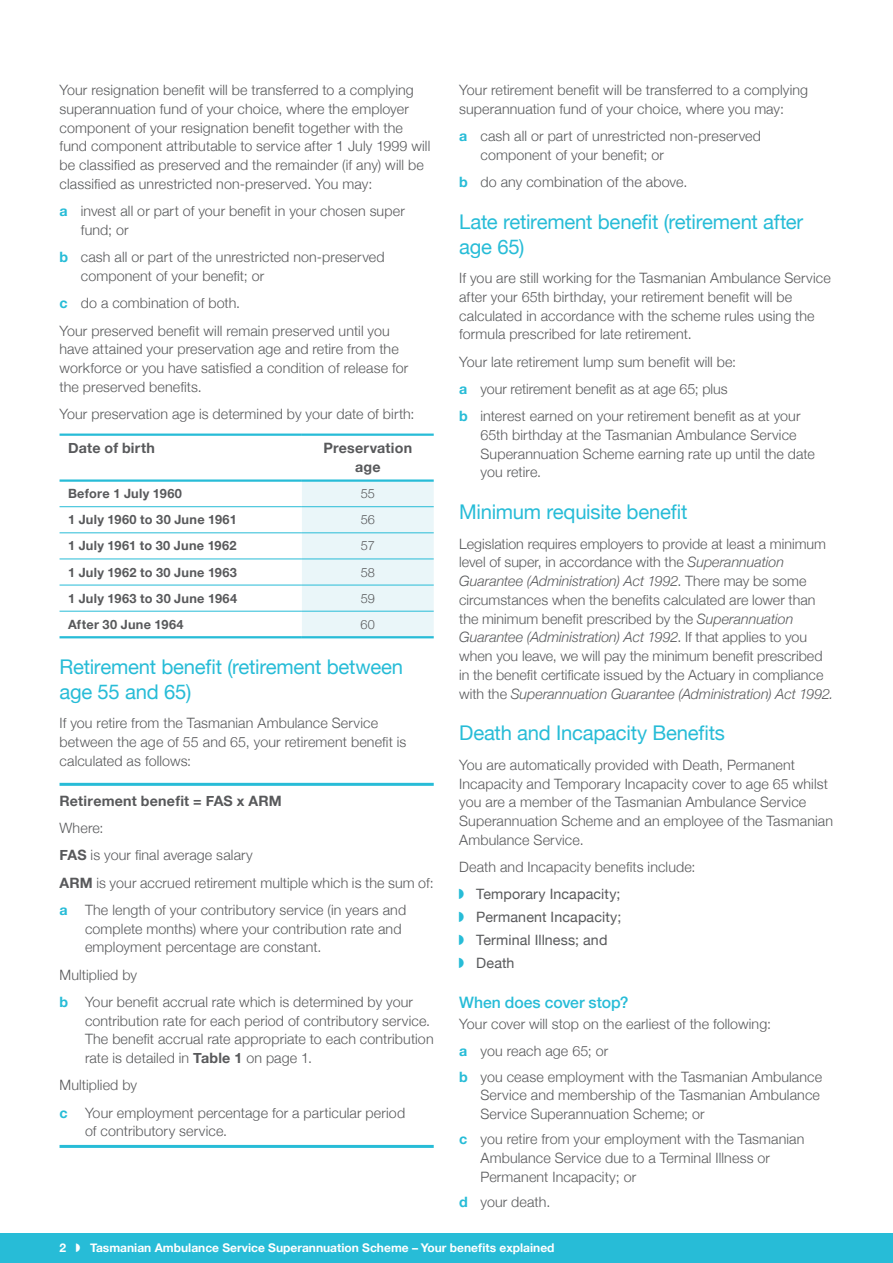
<style>
.page{position:relative;width:893px;height:1263px;background:#fff}
.page>*{position:absolute;margin:0;border:0;box-sizing:border-box;transform-origin:0 0}
.t1{font:20.25px/24.8px "Helvetica Neue";letter-spacing:-.015em;color:#27bcd7}
.t2{font:500 15.75px "Helvetica Neue";letter-spacing:-.005em;color:#27bcd7}
.t3{font:300 14.25px/18.8px "Helvetica Neue";letter-spacing:.01em;color:#58595b}
.t4{font:14.25px "Helvetica Neue";letter-spacing:.01em;color:#58595b}
.t5{font:700 14.25px/18.8px "Helvetica Neue";letter-spacing:.015em;color:#58595b;text-align:center}
.t6{font:700 12.75px "Helvetica Neue";letter-spacing:.02em;color:#58595b}
.t7{font:300 12.75px "Helvetica Neue";letter-spacing:.005em;color:#58595b}
.t8{font:700 12px "Helvetica Neue";color:#fff}
.s1{font-weight:700;color:#27bcd7}
.s2{font-weight:700}
.s3{font-style:italic}
.s4{font-family:"RBF Notch";color:#27bcd7}
.s5{font-family:"RBF Notch";font-weight:400}
</style>
<div class="page">
<div style="left:0;top:1233px;width:893px;height:30px;background:#27bcd7"></div>
<hr style="left:60px;top:783px;width:374px;height:3px;background:#27bcd7">
<hr style="left:60px;top:1145px;width:374px;height:3px;background:#27bcd7">
<div style="left:302px;top:482px;width:132px;height:154px;background:#eaf6f9"></div>
<hr style="left:60px;top:506px;width:242px;height:1px;background:#27bcd7">
<hr style="left:302px;top:506px;width:132px;height:1px;background:#27bcd7">
<hr style="left:60px;top:532px;width:242px;height:1px;background:#27bcd7">
<hr style="left:302px;top:532px;width:132px;height:1px;background:#27bcd7">
<hr style="left:60px;top:559px;width:242px;height:1px;background:#27bcd7">
<hr style="left:302px;top:559px;width:132px;height:1px;background:#27bcd7">
<hr style="left:60px;top:585px;width:242px;height:1px;background:#27bcd7">
<hr style="left:302px;top:585px;width:132px;height:1px;background:#27bcd7">
<hr style="left:60px;top:611px;width:242px;height:1px;background:#27bcd7">
<hr style="left:302px;top:611px;width:132px;height:1px;background:#27bcd7">
<hr style="left:60px;top:433px;width:242px;height:3px;background:#27bcd7">
<hr style="left:302px;top:433px;width:132px;height:3px;background:#27bcd7">
<hr style="left:60px;top:479px;width:242px;height:3px;background:#27bcd7">
<hr style="left:302px;top:479px;width:132px;height:3px;background:#27bcd7">
<hr style="left:60px;top:636px;width:242px;height:2px;background:#27bcd7">
<hr style="left:302px;top:636px;width:132px;height:2px;background:#27bcd7">
<p class="t3" style="left:60px;top:80px;width:372px">Your resignation benefit will be transferred to a complying superannuation fund of your choice, where the employer component of your resignation benefit together with the fund component attributable to service after 1 July 1999 will be classified as preserved and the remainder (if any) will be classified as unrestricted non-preserved. You may:</p>
<p class="t3" style="left:81px;top:201px;width:326px;text-indent:-21px"><span class="s1">a</span> invest all or part of your benefit in your chosen super fund; or</p>
<p class="t3" style="left:81px;top:247px;width:305px;text-indent:-21px"><span class="s1">b</span> cash all or part of the unrestricted non-preserved component of your benefit; or</p>
<p class="t3" style="left:60px;top:289px;width:332px;line-height:27.3px"><span class="s1">c</span> do a combination of both.<br>Your preserved benefit will remain preserved until you</p>
<p class="t3" style="left:60px;top:339px;width:350px">have attained your preservation age and retire from the workforce or you have satisfied a condition of release for the preserved benefits.</p>
<p class="t3" style="left:60px;top:404px;width:356px">Your preservation age is determined by your date of birth:</p>
<p class="t5" style="left:68px;top:439px;width:88px">Date of birth</p>
<p class="t5" style="left:323px;top:439px;width:90px">Preservation age</p>
<p class="t6" style="left:68px;top:484px;width:115px">Before 1 July 1960</p>
<p class="t7" style="left:361px;top:483px;width:16px">55</p>
<p class="t6" style="left:68px;top:510px;width:170px">1 July 1960 to 30 June 1961</p>
<p class="t7" style="left:361px;top:509px;width:16px">56</p>
<p class="t6" style="left:68px;top:536px;width:170px">1 July 1961 to 30 June 1962</p>
<p class="t7" style="left:361px;top:536px;width:15px">57</p>
<p class="t6" style="left:68px;top:562px;width:171px">1 July 1962 to 30 June 1963</p>
<p class="t7" style="left:361px;top:562px;width:16px">58</p>
<p class="t6" style="left:68px;top:588px;width:171px">1 July 1963 to 30 June 1964</p>
<p class="t7" style="left:361px;top:588px;width:16px">59</p>
<p class="t6" style="left:68px;top:614px;width:117px">After 30 June 1964</p>
<p class="t7" style="left:361px;top:614px;width:16px">60</p>
<h1 class="t1" style="left:60px;top:656px;width:345px">Retirement benefit (retirement between age 55 and 65)</h1>
<p class="t3" style="left:60px;top:713px;width:348px">If you retire from the Tasmanian Ambulance Service between the age of 55 and 65, your retirement benefit is calculated as follows:</p>
<p class="t5" style="left:60px;top:792px;width:224px">Retirement benefit = FAS x ARM</p>
<p class="t3" style="left:60px;top:813px;width:376px;line-height:27.3px">Where:<br><span class="s2">FAS</span> is your final average salary<br><span class="s2">ARM</span> is your accrued retirement multiple which is the sum of: <span class="s1">a</span> The length of your contributory service (in years and</p>
<p class="t3" style="left:85px;top:918px;width:318px">complete months) where your contribution rate and employment percentage are constant.</p>
<p class="t3" style="left:60px;top:960px;width:355px;line-height:27.3px">Multiplied by<br><span class="s1">b</span> Your benefit accrual rate which is determined by your</p>
<p class="t3" style="left:85px;top:1010px;width:350px">contribution rate for each period of contributory service.<br>The benefit accrual rate appropriate to each contribution rate is detailed in <span class="s2">Table 1</span> on page 1.</p>
<p class="t3" style="left:60px;top:1071px;width:347px;line-height:27.3px">Multiplied by<br><span class="s1">c</span> Your employment percentage for a particular period</p>
<p class="t3" style="left:85px;top:1121px;width:144px">of contributory service.</p>
<p class="t3" style="left:459px;top:80px;width:350px">Your retirement benefit will be transferred to a complying superannuation fund of your choice, where you may:</p>
<p class="t3" style="left:480px;top:126px;width:282px;text-indent:-21px"><span class="s1">a</span> cash all or part of unrestricted non-preserved component of your benefit; or</p>
<p class="t3" style="left:459px;top:172px;width:230px"><span class="s1">b</span> do any combination of the above.</p>
<h1 class="t1" style="left:459px;top:211px;width:346px">Late retirement benefit (retirement after age 65)</h1>
<p class="t3" style="left:459px;top:268px;width:373px">If you are still working for the Tasmanian Ambulance Service after your 65th birthday, your retirement benefit will be calculated in accordance with the scheme rules using the formula prescribed for late retirement.</p>
<p class="t3" style="left:459px;top:347px;width:343px;line-height:27.3px">Your late retirement lump sum benefit will be:<br><span class="s1">a</span> your retirement benefit as at age 65; plus<br><span class="s1">b</span> interest earned on your retirement benefit as at your</p>
<p class="t3" style="left:480px;top:424px;width:336px">65th birthday at the Tasmanian Ambulance Service<br>Superannuation Scheme earning rate up until the date you retire.</p>
<h1 class="t1" style="left:459px;top:501px;width:230px">Minimum requisite benefit</h1>
<p class="t3" style="left:459px;top:533px;width:376px">Legislation requires employers to provide at least a minimum level of super, in accordance with the <span class="s3">Superannuation Guarantee (Administration) Act 1992</span>. There may be some circumstances when the benefits calculated are lower than the minimum benefit prescribed by the <span class="s3">Superannuation Guarantee (Administration) Act 1992</span>. If that applies to you when you leave, we will pay the minimum benefit prescribed in the benefit certificate issued by the Actuary in compliance with the <span class="s3">Superannuation Guarantee (Administration) Act 1992.</span></p>
<h1 class="t1" style="left:459px;top:722px;width:267px">Death and Incapacity Benefits</h1>
<p class="t3" style="left:459px;top:754px;width:375px">You are automatically provided with Death, Permanent Incapacity and Temporary Incapacity cover to age 65 whilst you are a member of the Tasmanian Ambulance Service Superannuation Scheme and an employee of the Tasmanian Ambulance Service.</p>
<p class="t3" style="left:459px;top:856px;width:238px">Death and Incapacity benefits include:</p>
<p class="t4" style="left:459px;top:884px;width:163px"><span class="s4">•</span> Temporary Incapacity;</p>
<p class="t4" style="left:459px;top:907px;width:164px"><span class="s4">•</span> Permanent Incapacity;</p>
<p class="t4" style="left:459px;top:930px;width:150px"><span class="s4">•</span> Terminal Illness; and</p>
<p class="t4" style="left:459px;top:953px;width:57px"><span class="s4">•</span> Death</p>
<p class="t2" style="left:459px;top:990px;width:171px">When does cover stop?</p>
<p class="t3" style="left:459px;top:1009px;width:313px;line-height:27.3px">Your cover will stop on the earliest of the following: <span class="s1">a</span> you reach age 65; or</p>
<p class="t3" style="left:480px;top:1066px;width:343px;text-indent:-21px"><span class="s1">b</span> you cease employment with the Tasmanian Ambulance<br>Service and membership of the Tasmanian Ambulance<br>Service Superannuation Scheme; or</p>
<p class="t3" style="left:480px;top:1129px;width:325px;text-indent:-21px"><span class="s1">c</span> you retire from your employment with the Tasmanian<br>Ambulance Service due to a Terminal Illness or<br>Permanent Incapacity; or</p>
<p class="t3" style="left:459px;top:1191px;width:93px"><span class="s1">d</span> your death.</p>
<p class="t8" style="left:60px;top:1238px;width:497px">2 <span class="s5">•</span> Tasmanian Ambulance Service Superannuation Scheme – Your benefits explained</p>
</div>
